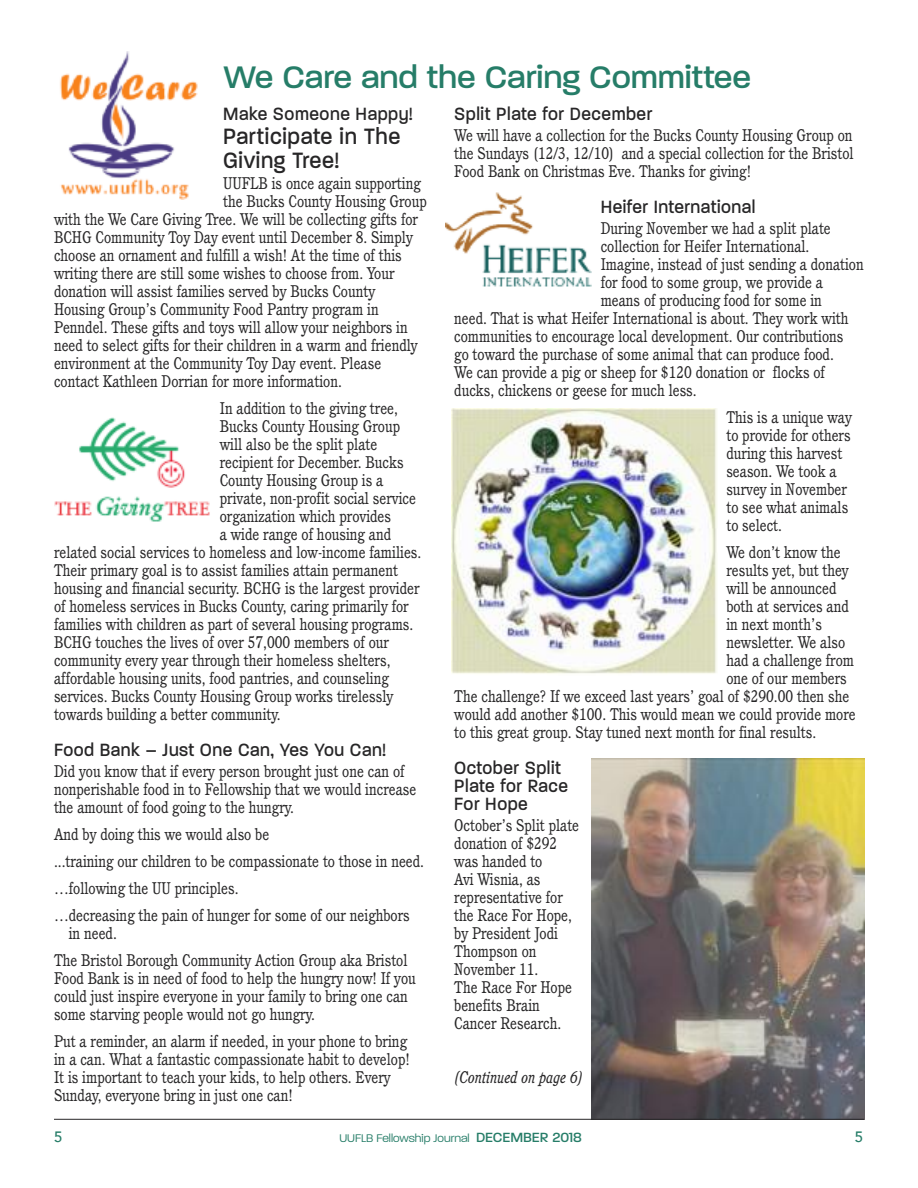
<style>
.page{position:relative;width:918px;height:1188px;background:#fff}
.page>*{position:absolute;margin:0;border:0;box-sizing:border-box;transform-origin:0 0}
.t1{font:500 42px "Paralucent";color:#267d68}
.t2{font:500 30px/24px "Paralucent";letter-spacing:.025em;color:#272627;scale:.9 1}
.t3{font:500 24px/18px "Paralucent";letter-spacing:.025em;color:#272627;scale:.9 1}
.t4{font:16.5px/18px "Cushing";color:#272627;scale:.9 1}
.t5{font:italic 16.5px "Cushing";color:#272627;scale:.9 1}
.t6{font:300 15px "Paralucent";color:#267d68}
.t7{font:500 15px "Avenir";color:#267d68}
.s1{font-weight:500;font-size:18px}
</style>
<div class="page">
<img style="left:60px;top:52px;width:138px;height:148px">
<img style="left:446px;top:192px;width:146px;height:95px">
<img style="left:54px;top:418px;width:156px;height:104px">
<img style="left:451px;top:409px;width:266px;height:265px">
<img style="left:592px;top:759px;width:272px;height:360px">
<hr style="left:54px;top:1119px;width:810px;height:1px;background:#272627">
<h1 class="t1" style="left:224px;top:48px;width:529px">We Care and the Caring Committee</h1>
<h3 class="t3" style="left:223px;top:103px;width:212px">Make Someone Happy!</h3>
<h2 class="t2" style="left:223px;top:122px;width:198px">Participate in The<br>Giving Tree!</h2>
<p class="t4" style="left:223px;top:176px;width:221px">UUFLB is once again supporting</p>
<p class="t4" style="left:223px;top:194px;width:228px">the Bucks County Housing Group</p>
<p class="t4" style="left:54px;top:212px;width:406px">with the We Care Giving Tree. We will be collecting gifts for</p>
<p class="t4" style="left:54px;top:230px;width:400px">BCHG Community Toy Day event until December 8. Simply</p>
<p class="t4" style="left:54px;top:248px;width:388px">choose an ornament and fulfill a wish! At the time of this</p>
<p class="t4" style="left:54px;top:266px;width:380px">writing there are still some wishes to choose from. Your</p>
<p class="t4" style="left:54px;top:284px;width:358px">donation will assist families served by Bucks County</p>
<p class="t4" style="left:54px;top:302px;width:362px">Housing Group’s Community Food Pantry program in</p>
<p class="t4" style="left:54px;top:320px;width:395px">Penndel. These gifts and toys will allow your neighbors in</p>
<p class="t4" style="left:54px;top:338px;width:406px">need to select gifts for their children in a warm and friendly</p>
<p class="t4" style="left:54px;top:356px;width:365px">environment at the Community Toy Day event. Please</p>
<p class="t4" style="left:54px;top:374px;width:321px">contact Kathleen Dorrian for more information.</p>
<p class="t4" style="left:220px;top:401px;width:199px">In addition to the giving tree,</p>
<p class="t4" style="left:220px;top:419px;width:202px">Bucks County Housing Group</p>
<p class="t4" style="left:220px;top:437px;width:177px">will also be the split plate</p>
<p class="t4" style="left:220px;top:455px;width:206px">recipient for December. Bucks</p>
<p class="t4" style="left:220px;top:473px;width:183px">County Housing Group is a</p>
<p class="t4" style="left:220px;top:491px;width:220px">private, non-profit social service</p>
<p class="t4" style="left:220px;top:509px;width:192px">organization which provides</p>
<p class="t4" style="left:220px;top:527px;width:192px">a wide range of housing and</p>
<p class="t4" style="left:54px;top:545px;width:410px">related social services to homeless and low-income families.</p>
<p class="t4" style="left:54px;top:563px;width:384px">Their primary goal is to assist families attain permanent</p>
<p class="t4" style="left:54px;top:581px;width:408px">housing and financial security. BCHG is the largest provider</p>
<p class="t4" style="left:54px;top:599px;width:396px">of homeless services in Bucks County, caring primarily for</p>
<p class="t4" style="left:54px;top:617px;width:401px">families with children as part of several housing programs.</p>
<p class="t4" style="left:54px;top:635px;width:374px">BCHG touches the lives of over 57,000 members of our</p>
<p class="t4" style="left:54px;top:653px;width:375px">community every year through their homeless shelters,</p>
<p class="t4" style="left:54px;top:671px;width:374px">affordable housing units, food pantries, and counseling</p>
<p class="t4" style="left:54px;top:689px;width:379px">services. Bucks County Housing Group works tirelessly</p>
<p class="t4" style="left:54px;top:707px;width:254px">towards building a better community.</p>
<h3 class="t3" style="left:54px;top:739px;width:370px">Food Bank – Just One Can, Yes You Can!</h3>
<p class="t4" style="left:54px;top:764px;width:404px">Did you know that if every person brought just one can of nonperishable food in to Fellowship that we would increase the amount of food going to the hungry.</p>
<p class="t4" style="left:54px;top:822px;width:413px;line-height:27px">And by doing this we would also be<br>...training our children to be compassionate to those in need. …following the UU principles.<br>…decreasing the pain of hunger for some of our neighbors</p>
<p class="t4" style="left:54px;top:921px;width:394px;line-height:27px;text-indent:15px">in need.<br>The Bristol Borough Community Action Group aka Bristol</p>
<p class="t4" style="left:54px;top:971px;width:404px">Food Bank is in need of food to help the hungry now! If you could just inspire everyone in your family to bring one can some starving people would not go hungry.</p>
<p class="t4" style="left:54px;top:1034px;width:397px">Put a reminder, an alarm if needed, in your phone to bring in a can. What a fantastic compassionate habit to develop!<br>It is important to teach your kids, to help others. Every Sunday, everyone bring in just one can!</p>
<h3 class="t3" style="left:454px;top:103px;width:222px">Split Plate for December</h3>
<p class="t4" style="left:454px;top:128px;width:445px;text-align:justify">We will have a collection for the Bucks County Housing Group on the Sundays (12/3, 12/10) and a special collection for the Bristol Food Bank on Christmas Eve. Thanks for giving!</p>
<h3 class="t3" style="left:601px;top:196px;width:174px">Heifer International</h3>
<p class="t4" style="left:601px;top:221px;width:257px">During November we had a split plate</p>
<p class="t4" style="left:601px;top:239px;width:234px">collection for Heifer International.</p>
<p class="t4" style="left:601px;top:257px;width:294px">Imagine, instead of just sending a donation</p>
<p class="t4" style="left:601px;top:275px;width:248px">for food to some group, we provide a</p>
<p class="t4" style="left:601px;top:293px;width:247px">means of producing food for some in</p>
<p class="t4" style="left:454px;top:311px;width:440px">need. That is what Heifer International is about. They work with</p>
<p class="t4" style="left:454px;top:329px;width:434px">communities to encourage local development. Our contributions</p>
<p class="t4" style="left:454px;top:347px;width:423px">go toward the purchase of some animal that can produce food.</p>
<p class="t4" style="left:454px;top:365px;width:413px">We can provide a pig or sheep for $120 donation or flocks of</p>
<p class="t4" style="left:454px;top:383px;width:271px">ducks, chickens or geese for much less.</p>
<p class="t4" style="left:726px;top:410px;width:141px">This is a unique way to provide for others during this harvest season. We took a survey in November to see what animals to select.</p>
<p class="t4" style="left:726px;top:545px;width:128px">We don’t know the</p>
<p class="t4" style="left:726px;top:563px;width:138px">results yet, but they</p>
<p class="t4" style="left:726px;top:581px;width:124px">will be announced</p>
<p class="t4" style="left:726px;top:599px;width:138px">both at services and</p>
<p class="t4" style="left:726px;top:617px;width:108px">in next month’s</p>
<p class="t4" style="left:726px;top:635px;width:134px">newsletter. We also</p>
<p class="t4" style="left:726px;top:653px;width:143px">had a challenge from</p>
<p class="t4" style="left:726px;top:671px;width:135px">one of our members</p>
<p class="t4" style="left:454px;top:689px;width:440px">The challenge? If we exceed last years’ goal of $290.00 then she</p>
<p class="t4" style="left:454px;top:707px;width:448px">would add another $100. This would mean we could provide more</p>
<p class="t4" style="left:454px;top:725px;width:404px">to this great group. Stay tuned next month for final results.</p>
<h3 class="t3" style="left:454px;top:757px;width:128px">October Split<br>Plate for Race<br>For Hope</h3>
<p class="t4" style="left:454px;top:818px;width:140px">October’s Split plate donation of $292 was handed to<br>Avi Wisnia, as representative for the Race For Hope, by President Jodi<br>Thompson on<br>November 11.<br>The Race For Hope benefits Brain<br>Cancer Research.</p>
<p class="t5" style="left:455px;top:1071px;width:144px">(Continued on page 6)</p>
<p class="t7" style="left:54px;top:1127px;width:10px">5</p>
<p class="t6" style="left:340px;top:1128px;width:244px">UUFLB Fellowship Journal <span class="s1">DECEMBER 2018</span></p>
<p class="t7" style="left:855px;top:1127px;width:10px">5</p>
</div>
